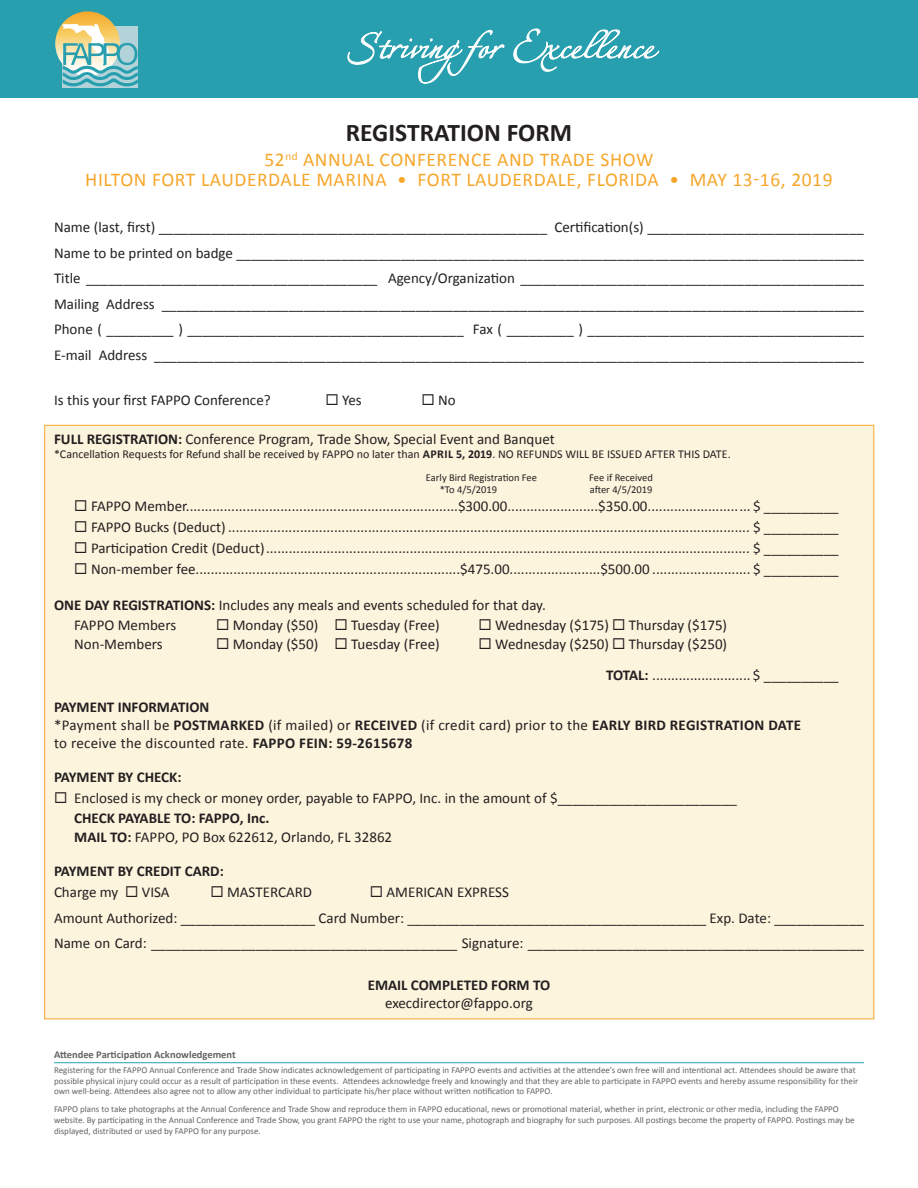
<style>
.page{position:relative;width:918px;height:1188px;background:#fff}
.page>*{position:absolute;margin:0;border:0;box-sizing:border-box;transform-origin:0 0}
.t1{font:52.5px "Linotype Zapfino Three";color:#fff}
.t2{font:700 25.5px "Calibri";color:#231f20}
.t3{font:19.5px "Calibri";letter-spacing:.03em;color:#f6a72b}
.t4{font:15px "Calibri";color:#231f20}
.t5{font:15px "Calibri";letter-spacing:.02em;color:#231f20}
.t6{font:700 15px "Calibri";color:#231f20}
.t7{font:12px "Calibri";color:#231f20}
.t8{font:10.5px "Calibri";color:#231f20}
.t9{font:700 10.5px "Calibri";color:#636366}
.t10{font:9px/10.8px "Calibri";color:#636366}
.s1{font-weight:700}
</style>
<div class="page">
<div style="left:0;top:0;width:918px;height:98px;background:#289faf"></div>
<svg style="left:55px;top:11px;width:65px;height:65px"></svg>
<svg style="left:63px;top:24px;width:75px;height:62px"></svg>
<div style="left:44px;top:425px;width:830px;height:594px;background:#fcf4dd;border:1px solid #f6a72b"></div>
<svg style="left:348px;top:30px;width:156px;height:54px"></svg>
<svg style="left:513px;top:29px;width:146px;height:43px"></svg>
<hr style="left:54px;top:1062px;width:810px;height:1px;background:#289faf">
<p class="t1" style="left:347px;top:8px;width:309px">Strivingfor Excellence</p>
<p class="t2" style="left:346px;top:117px;width:228px">REGISTRATION FORM</p>
<p class="t3" style="left:264px;top:147px;width:391px">52<sup>nd</sup> ANNUAL CONFERENCE AND TRADE SHOW</p>
<p class="t3" style="left:85px;top:167px;width:749px">HILTON FORT LAUDERDALE MARINA • FORT LAUDERDALE, FLORIDA • MAY 13-16, 2019</p>
<p class="t4" style="left:54px;top:218px;width:811px">Name (last, first) ____________________________________________________ Certification(s) _____________________________</p>
<p class="t4" style="left:54px;top:244px;width:811px">Name to be printed on badge ____________________________________________________________________________________</p>
<p class="t4" style="left:54px;top:269px;width:811px">Title _______________________________________ Agency/Organization ______________________________________________</p>
<p class="t4" style="left:54px;top:295px;width:811px">Mailing Address ______________________________________________________________________________________________</p>
<p class="t4" style="left:54px;top:320px;width:811px">Phone ( _________ ) _____________________________________ Fax ( _________ ) _____________________________________</p>
<p class="t4" style="left:54px;top:346px;width:811px">E-mail Address _______________________________________________________________________________________________</p>
<p class="t4" style="left:54px;top:391px;width:218px">Is this your first FAPPO Conference?</p>
<p class="t4" style="left:326px;top:391px;width:38px">◻ Yes</p>
<p class="t4" style="left:422px;top:391px;width:36px">◻ No</p>
<p class="t4" style="left:54px;top:430px;width:502px"><span class="s1">FULL REGISTRATION:</span> Conference Program, Trade Show, Special Event and Banquet</p>
<p class="t7" style="left:54px;top:447px;width:678px">*Cancellation Requests for Refund shall be received by FAPPO no later than <span class="s1">APRIL 5, 2019</span>. NO REFUNDS WILL BE ISSUED AFTER THIS DATE.</p>
<p class="t8" style="left:426px;top:471px;width:113px">Early Bird Registration Fee</p>
<p class="t8" style="left:589px;top:471px;width:65px">Fee if Received</p>
<p class="t8" style="left:440px;top:483px;width:59px">*To 4/5/2019</p>
<p class="t8" style="left:590px;top:483px;width:64px">after 4/5/2019</p>
<p class="t4" style="left:74px;top:497px;width:766px">◻ FAPPO Member........................................................................$300.00........................$350.00........................... $ __________</p>
<p class="t4" style="left:74px;top:518px;width:766px">◻ FAPPO Bucks (Deduct) .......................................................................................................................................... $ __________</p>
<p class="t4" style="left:74px;top:539px;width:766px">◻ Participation Credit (Deduct)................................................................................................................................ $ __________</p>
<p class="t4" style="left:74px;top:560px;width:766px">◻ Non-member fee......................................................................$475.00........................$500.00 .......................... $ __________</p>
<p class="t4" style="left:54px;top:596px;width:493px"><span class="s1">ONE DAY REGISTRATIONS:</span> Includes any meals and events scheduled for that day.</p>
<p class="t4" style="left:74px;top:615px;width:104px">FAPPO Members</p>
<p class="t4" style="left:216px;top:615px;width:225px">◻ Monday ($50) ◻ Tuesday (Free)</p>
<p class="t4" style="left:478px;top:615px;width:250px">◻ Wednesday ($175) ◻ Thursday ($175)</p>
<p class="t4" style="left:74px;top:635px;width:90px">Non-Members</p>
<p class="t4" style="left:216px;top:635px;width:225px">◻ Monday ($50) ◻ Tuesday (Free)</p>
<p class="t4" style="left:478px;top:635px;width:250px">◻ Wednesday ($250) ◻ Thursday ($250)</p>
<p class="t4" style="left:606px;top:665px;width:234px"><span class="s1">TOTAL:</span> .......................... $ __________</p>
<p class="t6" style="left:54px;top:698px;width:157px">PAYMENT INFORMATION</p>
<p class="t5" style="left:54px;top:716px;width:749px">*Payment shall be <span class="s1">POSTMARKED</span> (if mailed) or <span class="s1">RECEIVED</span> (if credit card) prior to the <span class="s1">EARLY BIRD REGISTRATION DATE</span></p>
<p class="t5" style="left:54px;top:734px;width:360px">to receive the discounted rate. <span class="s1">FAPPO FEIN: 59-2615678</span></p>
<p class="t6" style="left:54px;top:768px;width:129px">PAYMENT BY CHECK:</p>
<p class="t4" style="left:54px;top:789px;width:685px">◻ Enclosed is my check or money order, payable to FAPPO, Inc. in the amount of $________________________</p>
<p class="t6" style="left:74px;top:808px;width:197px">CHECK PAYABLE TO: FAPPO, Inc.</p>
<p class="t4" style="left:74px;top:828px;width:319px"><span class="s1">MAIL TO:</span> FAPPO, PO Box 622612, Orlando, FL 32862</p>
<p class="t6" style="left:54px;top:862px;width:171px">PAYMENT BY CREDIT CARD:</p>
<p class="t4" style="left:54px;top:883px;width:117px">Charge my ◻ VISA</p>
<p class="t4" style="left:210px;top:883px;width:103px">◻ MASTERCARD</p>
<p class="t4" style="left:370px;top:883px;width:141px">◻ AMERICAN EXPRESS</p>
<p class="t4" style="left:54px;top:909px;width:811px">Amount Authorized: __________________ Card Number: ________________________________________ Exp. Date: ____________</p>
<p class="t4" style="left:54px;top:934px;width:811px">Name on Card: _________________________________________ Signature: _____________________________________________</p>
<p class="t6" style="left:368px;top:976px;width:184px">EMAIL COMPLETED FORM TO</p>
<p class="t4" style="left:385px;top:994px;width:149px">execdirector@fappo.org</p>
<p class="t9" style="left:54px;top:1048px;width:183px">Attendee Participation Acknowledgement</p>
<p class="t10" style="left:54px;top:1064px;width:806px">Registering for the FAPPO Annual Conference and Trade Show indicates acknowledgement of participating in FAPPO events and activities at the attendee’s own free will and intentional act. Attendees should be aware that possible physical injury could occur as a result of participation in these events. Attendees acknowledge freely and knowingly and that they are able to participate in FAPPO events and hereby assume responsibility for their own well-being. Attendees also agree not to allow any other individual to participate his/her place without written notification to FAPPO.</p>
<p class="t10" style="left:54px;top:1104px;width:802px">FAPPO plans to take photographs at the Annual Conference and Trade Show and reproduce them in FAPPO educational, news or promotional material, whether in print, electronic or other media, including the FAPPO website. By participating in the Annual Conference and Trade Show, you grant FAPPO the right to use your name, photograph and biography for such purposes. All postings become the property of FAPPO. Postings may be displayed, distributed or used by FAPPO for any purpose.</p>
</div>
